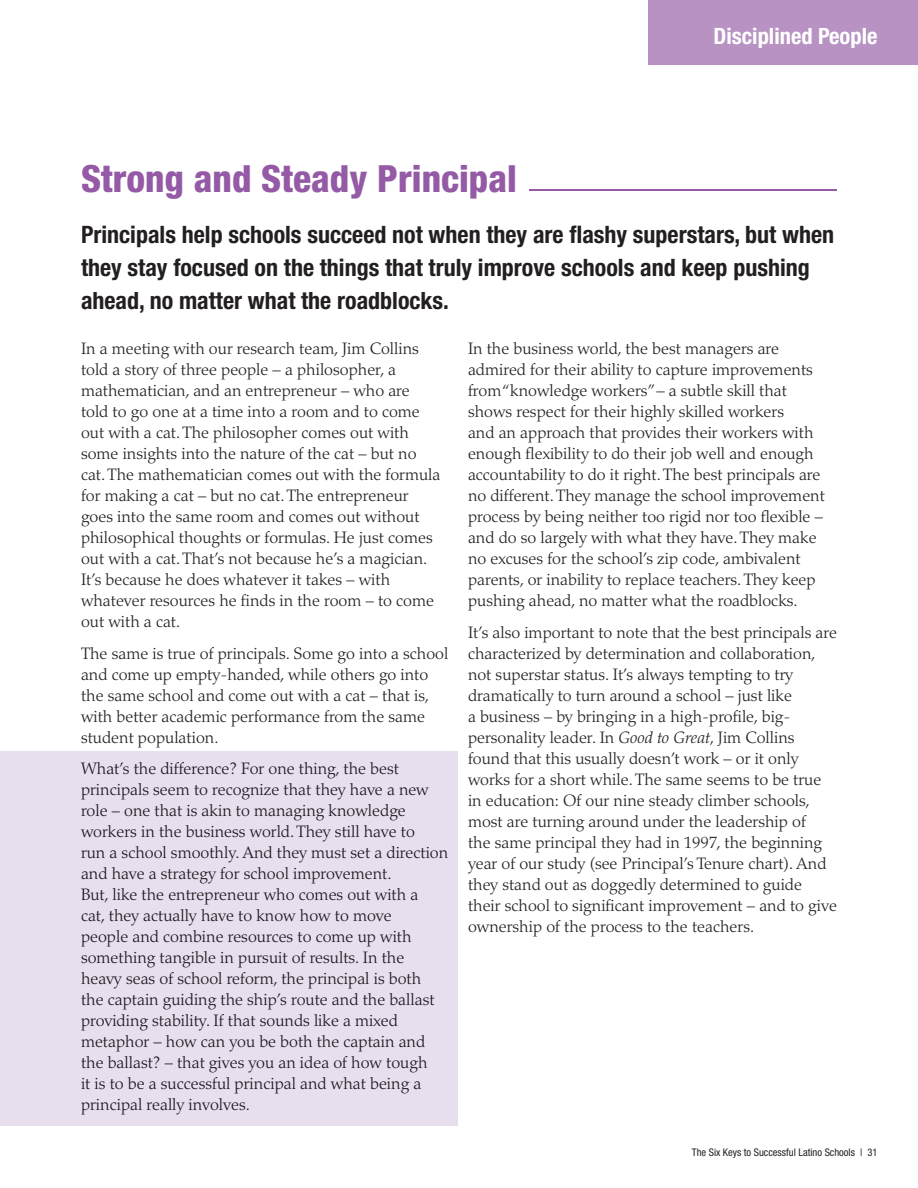
<style>
.page{position:relative;width:918px;height:1188px;background:#fff}
.page>*{position:absolute;margin:0;border:0;box-sizing:border-box;transform-origin:0 0}
.t1{font:800 condensed 37.5px "Helvetica Neue";color:#955aa5}
.t2{font:700 condensed 24px/33px "Helvetica Neue";color:#231f20}
.t3{font:700 condensed 22.5px "Helvetica Neue";color:#fff}
.t4{font:300 16.5px/21px "Palatino";color:#231f20}
.t5{font:300 16.5px/21px "Palatino";color:#1d151b}
.t6{font:condensed 10.5px "Helvetica Neue";color:#231f20}
.s1{font-style:italic}
</style>
<div class="page">
<div style="left:648px;top:0;width:270px;height:65px;background:#b792c3"></div>
<div style="left:0;top:751px;width:457px;height:374px;background:#e8dfee"></div>
<hr style="left:530px;top:189px;width:307px;height:1px;background:#955aa5">
<h3 class="t3" style="left:714px;top:22px;width:165px">Disciplined People</h3>
<h1 class="t1" style="left:81px;top:156px;width:437px">Strong and Steady Principal</h1>
<h2 class="t2" style="left:81px;top:218px;width:755px">Principals help schools succeed not when they are flashy superstars, but when they stay focused on the things that truly improve schools and keep pushing ahead, no matter what the roadblocks.</h2>
<p class="t4" style="left:81px;top:339px;width:361px">In a meeting with our research team, Jim Collins told a story of three people – a philosopher, a mathematician, and an entrepreneur – who are told to go one at a time into a room and to come out with a cat. The philosopher comes out with some insights into the nature of the cat – but no cat. The mathematician comes out with the formula for making a cat – but no cat. The entrepreneur goes into the same room and comes out without philosophical thoughts or formulas. He just comes out with a cat. That’s not because he’s a magician.<br>It’s because he does whatever it takes – with whatever resources he finds in the room – to come out with a cat.</p>
<p class="t4" style="left:81px;top:643px;width:369px">The same is true of principals. Some go into a school and come up empty-handed, while others go into the same school and come out with a cat – that is, with better academic performance from the same student population.</p>
<p class="t5" style="left:81px;top:759px;width:369px">What’s the difference? For one thing, the best principals seem to recognize that they have a new role – one that is akin to managing knowledge workers in the business world. They still have to<br>run a school smoothly. And they must set a direction and have a strategy for school improvement.<br>But, like the entrepreneur who comes out with a<br>cat, they actually have to know how to move<br>people and combine resources to come up with something tangible in pursuit of results. In the heavy seas of school reform, the principal is both<br>the captain guiding the ship’s route and the ballast providing stability. If that sounds like a mixed metaphor – how can you be both the captain and the ballast? – that gives you an idea of how tough<br>it is to be a successful principal and what being a principal really involves.</p>
<p class="t4" style="left:468px;top:339px;width:358px">In the business world, the best managers are admired for their ability to capture improvements from “knowledge workers”– a subtle skill that shows respect for their highly skilled workers<br>and an approach that provides their workers with enough flexibility to do their job well and enough accountability to do it right. The best principals are no different. They manage the school improvement process by being neither too rigid nor too flexible – and do so largely with what they have. They make no excuses for the school’s zip code, ambivalent parents, or inability to replace teachers. They keep pushing ahead, no matter what the roadblocks.</p>
<p class="t4" style="left:468px;top:622px;width:371px">It’s also important to note that the best principals are characterized by determination and collaboration, not superstar status. It’s always tempting to try dramatically to turn around a school – just like<br>a business – by bringing in a high-profile, big&shy;personality leader. In <span class="s1">Good to Great</span>, Jim Collins found that this usually doesn’t work – or it only works for a short while. The same seems to be true in education: Of our nine steady climber schools, most are turning around under the leadership of<br>the same principal they had in 1997, the beginning year of our study (see Principal’s Tenure chart). And they stand out as doggedly determined to guide their school to significant improvement – and to give ownership of the process to the teachers.</p>
<p class="t6" style="left:692px;top:1146px;width:187px">The Six Keys to Successful Latino Schools | 31</p>
</div>
